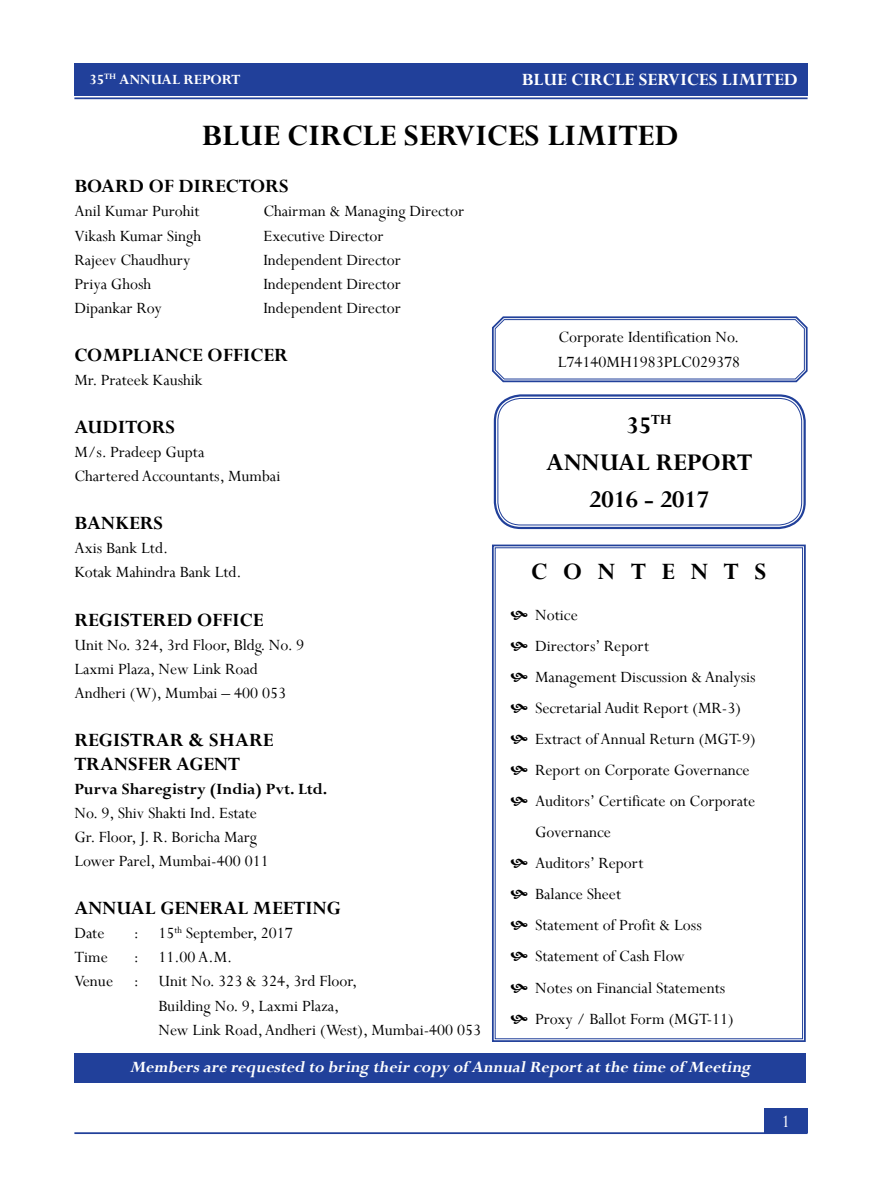
<style>
.page{position:relative;width:882px;height:1197px;background:#fff}
.page>*{position:absolute;margin:0;border:0;box-sizing:border-box;transform-origin:0 0}
.t1{font:700 33.25px "Perpetua";color:#000}
.t2{font:700 26.78px/37.3px "Perpetua";color:#000;text-align:center}
.t3{font:700 26.25px "Perpetua";letter-spacing:.6em;color:#000}
.t4{font:700 21px/24.2px "Perpetua";color:#000}
.t5{font:700 19.25px "Perpetua";color:#fff}
.t6{font:19.25px "Perpetua";color:#fff}
.t7{font:17.5px/31px "Perpetua";color:#000}
.t8{font:italic 700 17.5px "Perpetua";letter-spacing:-.11em;color:#fff}
.t9{font:700 17.5px "Perpetua";color:#000}
.t10{font:700 15.75px "Perpetua";color:#fff}
</style>
<div class="page">
<div style="left:74px;top:63px;width:734px;height:33px;background:#21409a"></div>
<hr style="left:74px;top:97px;width:734px;height:2px;background:#21409a">
<hr style="left:74px;top:1132px;width:734px;height:2px;background:#21409a">
<div style="left:764px;top:1109px;width:44px;height:24px;background:#21409a"></div>
<div style="left:74px;top:1053px;width:732px;height:30px;background:#21409a"></div>
<div style="left:494px;top:394px;width:312px;height:135px;border:2px solid #21409a;border-radius:26px"></div>
<div style="left:498px;top:398px;width:304px;height:127px;border:1px solid #21409a;border-radius:23px"></div>
<svg style="left:492px;top:544px;width:314px;height:498px"></svg>
<div style="left:495px;top:547px;width:308px;height:492px;border:1px solid #21409a"></div>
<svg style="left:492px;top:316px;width:316px;height:67px"></svg>
<svg style="left:511px;top:611px;width:16px;height:9px"></svg>
<svg style="left:511px;top:642px;width:16px;height:9px"></svg>
<svg style="left:511px;top:673px;width:16px;height:9px"></svg>
<svg style="left:511px;top:704px;width:16px;height:9px"></svg>
<svg style="left:511px;top:735px;width:16px;height:9px"></svg>
<svg style="left:511px;top:766px;width:16px;height:9px"></svg>
<svg style="left:511px;top:797px;width:16px;height:9px"></svg>
<svg style="left:511px;top:859px;width:16px;height:9px"></svg>
<svg style="left:511px;top:890px;width:16px;height:9px"></svg>
<svg style="left:511px;top:921px;width:16px;height:9px"></svg>
<svg style="left:511px;top:952px;width:16px;height:9px"></svg>
<svg style="left:511px;top:983px;width:16px;height:10px"></svg>
<svg style="left:511px;top:1014px;width:16px;height:10px"></svg>
<p class="t10" style="left:90px;top:70px;width:152px">35<sup>TH</sup> ANNUAL REPORT</p>
<p class="t5" style="left:522px;top:68px;width:277px">BLUE CIRCLE SERVICES LIMITED</p>
<h1 class="t1" style="left:202px;top:114px;width:478px">BLUE CIRCLE SERVICES LIMITED</h1>
<p class="t4" style="left:74px;top:174px;width:117px">BOARD OF DIRE</p>
<p class="t4" style="left:226px;top:174px;width:64px">CTORS</p>
<p class="t7" style="left:74px;top:196px;width:127px">Anil Kumar Purohit</p>
<p class="t7" style="left:263px;top:196px;width:202px">Chairman &amp; Managing Director</p>
<p class="t7" style="left:74px;top:220px;width:128px">Vikash Kumar Singh</p>
<p class="t7" style="left:263px;top:220px;width:122px">Executive Director</p>
<p class="t7" style="left:74px;top:244px;width:117px">Rajeev Chaudhury</p>
<p class="t7" style="left:263px;top:244px;width:139px">Independent Director</p>
<p class="t7" style="left:74px;top:268px;width:78px">Priya Ghosh</p>
<p class="t7" style="left:263px;top:268px;width:139px">Independent Director</p>
<p class="t7" style="left:74px;top:292px;width:89px">Dipankar Roy</p>
<p class="t7" style="left:263px;top:292px;width:139px">Independent Director</p>
<p class="t4" style="left:74px;top:342px;width:215px">COMPLIANCE OFFICER</p>
<p class="t7" style="left:74px;top:364px;width:130px">Mr. Prateek Kaushik</p>
<p class="t4" style="left:74px;top:415px;width:27px">AUDIT</p>
<p class="t4" style="left:137px;top:415px;width:40px">ORS</p>
<p class="t7" style="left:74px;top:440px;width:207px;line-height:24.2px">M/s. Pradeep Gupta<br>Chartered Accountants, Mumbai</p>
<p class="t4" style="left:74px;top:511px;width:88px">BANKERS</p>
<p class="t7" style="left:74px;top:536px;width:169px;line-height:24.2px">Axis Bank Ltd.<br>Kotak Mahindra Bank Ltd.</p>
<p class="t4" style="left:74px;top:607px;width:69px">REGISTERED</p>
<p class="t4" style="left:197px;top:607px;width:67px">OFFICE</p>
<p class="t7" style="left:74px;top:632px;width:231px;line-height:24.2px">Unit No. 324, 3rd Floor, Bldg. No. 9<br>Laxmi Plaza, New Link Road<br>Andheri (W), Mumbai – 400 053</p>
<p class="t4" style="left:74px;top:727px;width:188px">REGISTRAR &amp; SHARE<br>TRANSFER AGENT</p>
<p class="t9" style="left:74px;top:778px;width:255px">PURVA SHAREGISTRY (INDIA) PVT. LTD.</p>
<p class="t7" style="left:74px;top:801px;width:196px;line-height:24.2px">No. 9, Shiv Shakti Ind. Estate<br>Gr. Floor, J. R. Boricha Marg<br>Lower Parel, Mumbai-400 011</p>
<p class="t4" style="left:74px;top:896px;width:30px">ANNU</p>
<p class="t4" style="left:131px;top:896px;width:57px">AL GENER</p>
<p class="t4" style="left:224px;top:896px;width:43px">AL MEETIN</p>
<p class="t4" style="left:327px;top:896px;width:16px">G</p>
<p class="t7" style="left:74px;top:917px;width:32px">Date</p>
<p class="t7" style="left:134px;top:917px;width:160px">: 15<sup>th</sup> September, 2017</p>
<p class="t7" style="left:74px;top:942px;width:35px">Time</p>
<p class="t7" style="left:134px;top:942px;width:100px">: 11.00 A.M.</p>
<p class="t7" style="left:74px;top:966px;width:284px">Venue : Unit No. 323 &amp; 324, 3rd Floor,</p>
<p class="t7" style="left:158px;top:990px;width:182px">Building No. 9, Laxmi Plaza,</p>
<p class="t7" style="left:158px;top:1014px;width:324px">New Link Road, Andheri (West), Mumbai-400 053</p>
<p class="t8" style="left:130px;top:1056px;width:626px">Membersare requested to bring their copy of AnnualReportatthe time of Meeting</p>
<p class="t7" style="left:558px;top:324px;width:184px;line-height:25.4px">Corporate Identification No.<br>L74140MH1983PLC029378</p>
<h2 class="t2" style="left:546px;top:406px;width:207px">35<sup>TH<br></sup>ANNUAL REPORT<br>2016 - 2017</h2>
<h3 class="t3" style="left:531px;top:555px;width:234px">CO NTENTS</h3>
<p class="t7" style="left:535px;top:600px;width:222px">Notice<br>Directors’ Report<br>Management Discussion &amp; Analysis<br>Secretarial Audit Report (MR-3)<br>Extract of Annual Return (MGT-9)<br>Report on Corporate Governance<br>Auditors’ Certificate on Corporate<br>Governance<br>Auditors’ Report<br>Balance Sheet<br>Statement of Profit &amp; Loss<br>Statement of Cash Flow<br>Notes on Financial Statements<br>Proxy / Ballot Form (MGT-11)</p>
<p class="t6" style="left:781px;top:1109px;width:10px">1</p>
</div>
